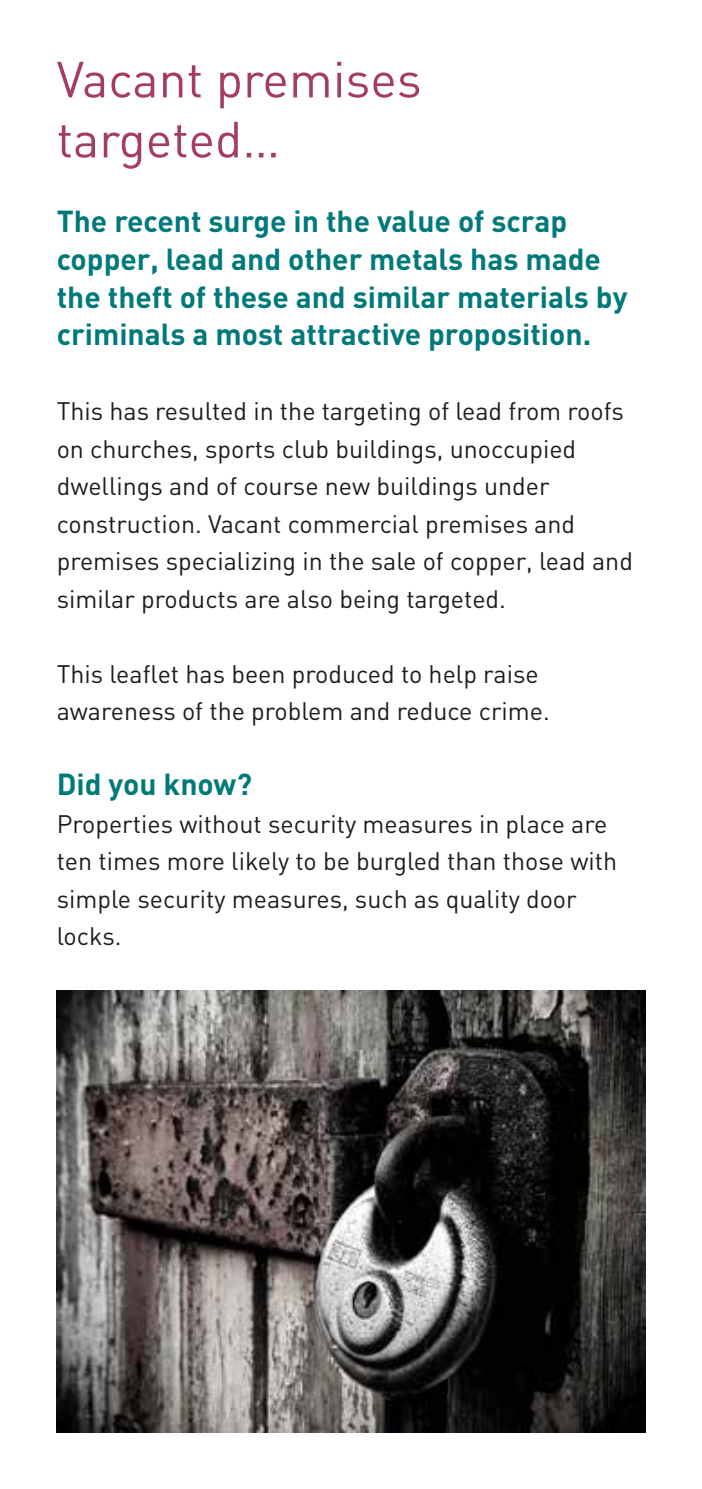
<style>
.page{position:relative;width:702px;height:1489px;background:#fff}
.page>*{position:absolute;margin:0;border:0;box-sizing:border-box;transform-origin:0 0}
.t1{font:50px/60px "DIN";color:#a53c62}
.t2{font:700 30px/37.5px "DIN";color:#00797a}
.t3{font:25px/37.5px "DIN";color:#1d1d1b}
</style>
<div class="page">
<img style="left:57px;top:990px;width:588px;height:441px">
<h1 class="t1" style="left:57px;top:48px;width:366px">Vacant premises targeted…</h1>
<p class="t2" style="left:57px;top:201px;width:572px">The recent surge in the value of scrap copper, lead and other metals has made the theft of these and similar materials by criminals a most attractive proposition.</p>
<p class="t3" style="left:57px;top:392px;width:577px">This has resulted in the targeting of lead from roofs on churches, sports club buildings, unoccupied dwellings and of course new buildings under construction. Vacant commercial premises and premises specializing in the sale of copper, lead and similar products are also being targeted.</p>
<p class="t3" style="left:57px;top:654px;width:494px">This leaflet has been produced to help raise awareness of the problem and reduce crime.</p>
<p class="t2" style="left:57px;top:764px;width:197px">Did you know?</p>
<p class="t3" style="left:57px;top:804px;width:562px">Properties without security measures in place are ten times more likely to be burgled than those with simple security measures, such as quality door locks.</p>
</div>
